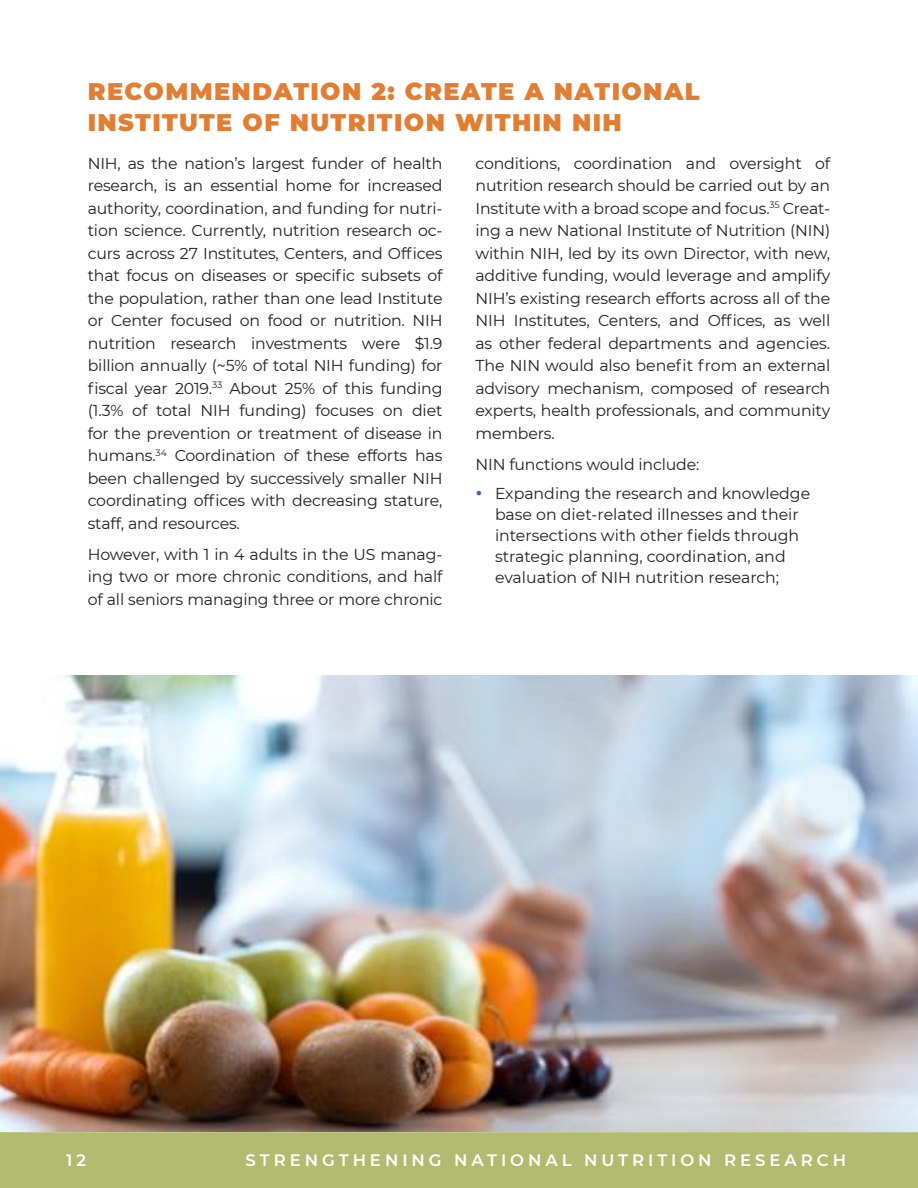
<style>
.page{position:relative;width:918px;height:1188px;background:#fff}
.page>*{position:absolute;margin:0;border:0;box-sizing:border-box;transform-origin:0 0}
.t1{font:900 24px/31.5px "Montserrat";letter-spacing:.06em;color:#e17e34}
.t2{font:600 16.5px "Montserrat";letter-spacing:.24em;color:#fff}
.t3{font:15.75px/22.5px "Montserrat";letter-spacing:-.01em;color:#231f20;text-align:justify}
.s1{font-weight:600;font-size:21px;color:#4862a3}
</style>
<div class="page">
<div style="left:0;top:1132px;width:918px;height:56px;background:#b2bb70"></div>
<img style="left:0;top:675px;width:918px;height:457px">
<h1 class="t1" style="left:88px;top:75px;width:613px">RECOMMENDATION 2: CREATE A NATIONAL<br>INSTITUTE OF NUTRITION WITHIN NIH</h1>
<p class="t3" style="left:88px;top:152px;width:356px">NIH, as the nation’s largest funder of health research, is an essential home for increased authority, coordination, and funding for nutri&shy;tion science. Currently, nutrition research oc&shy;curs across 27 Institutes, Centers, and Offices that focus on diseases or specific subsets of the population, rather than one lead Institute or Center focused on food or nutrition. NIH nutrition research investments were $1.9 billion annually (~5% of total NIH funding) for fiscal year 2019.<sup>33</sup> About 25% of this funding (1.3% of total NIH funding) focuses on diet for the prevention or treatment of disease in humans.<sup>34</sup> Coordination of these efforts has been challenged by successively smaller NIH coordinating offices with decreasing stature, staff, and resources.</p>
<p class="t3" style="left:88px;top:543px;width:356px">However, with 1 in 4 adults in the US manag&shy;ing two or more chronic conditions, and half of all seniors managing three or more chronic</p>
<p class="t3" style="left:476px;top:152px;width:356px">conditions, coordination and oversight of nutrition research should be carried out by an Institute with a broad scope and focus.<sup>35</sup> Creat&shy;ing a new National Institute of Nutrition (NIN) within NIH, led by its own Director, with new, additive funding, would leverage and amplify NIH’s existing research efforts across all of the NIH Institutes, Centers, and Offices, as well as other federal departments and agencies.<br>The NIN would also benefit from an external advisory mechanism, composed of research experts, health professionals, and community members.</p>
<p class="t3" style="left:476px;top:453px;width:225px">NIN functions would include:</p>
<p class="t3" style="left:495px;top:483px;width:317px;line-height:21px;text-align:left;text-indent:-20px"><span class="s1">•</span> Expanding the research and knowledge base on diet-related illnesses and their intersections with other fields through strategic planning, coordination, and evaluation of NIH nutrition research;</p>
<p class="t2" style="left:66px;top:1150px;width:21px">12</p>
<p class="t2" style="left:246px;top:1150px;width:602px">STRENGTHENING NATIONAL NUTRITION RESEARCH</p>
</div>
